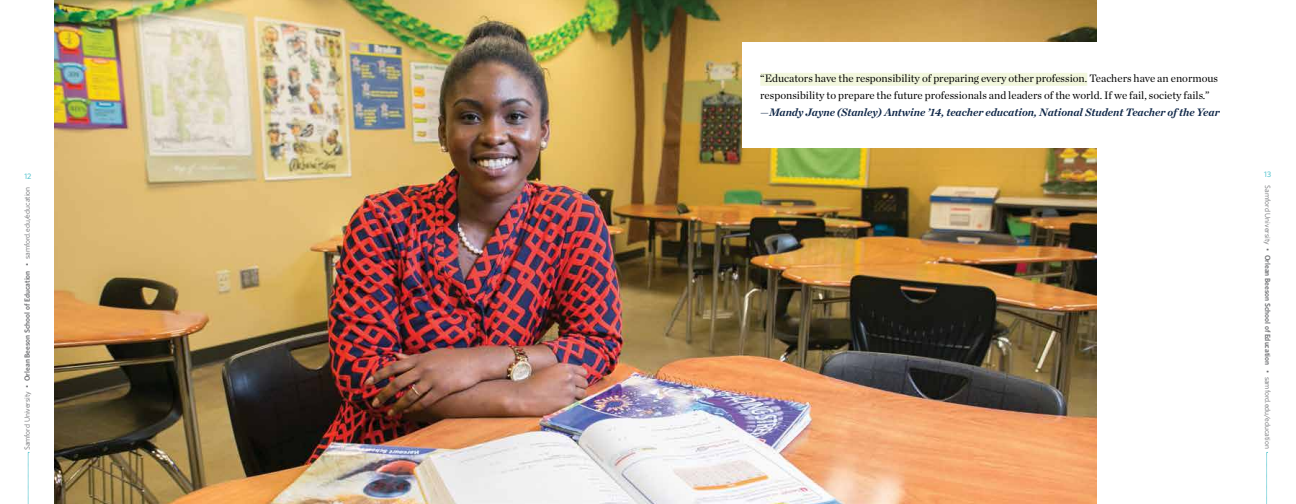
<style>
.page{position:relative;width:1296px;height:504px;background:#fff}
.page>*{position:absolute;margin:0;border:0;box-sizing:border-box;transform-origin:0 0}
.t1{font:11px/17px "Chronicle Deck";color:#000}
.t2{font:italic 700 11px "Chronicle Deck";color:#0f2748}
.t3{font:500 8px "Whitney";color:#5dc7d1}
.t4{font:7.5px "Whitney";color:#6d6e71}
.s1{font-weight:600}
</style>
<div class="page">
<svg style="left:28px;top:452px;width:1px;height:52px"></svg>
<svg style="left:1266px;top:452px;width:2px;height:52px"></svg>
<img style="left:54px;top:0;width:1043px;height:504px">
<div style="left:742px;top:42px;width:488px;height:106px;background:#fff"></div>
<div style="left:760px;top:73px;width:327px;height:13px;background:#f2f7dd"></div>
<p class="t3" style="left:24px;top:171px;width:9px">12</p>
<p class="t4" style="left:22px;top:450px;width:265px;rotate:-90deg">Samford University • <span class="s1">Orlean Beeson School of Education</span> • samford.edu/education</p>
<p class="t1" style="left:760px;top:69px;width:459px">“Educators have the responsibility of preparing every other profession. Teachers have an enormous responsibility to prepare the future professionals and leaders of the world. If we fail, society fails.”</p>
<p class="t2" style="left:760px;top:104px;width:461px">—Mandy Jayne (Stanley) Antwine ’14, teacher education, National Student Teacher of the Year</p>
<p class="t3" style="left:1264px;top:169px;width:8px">13</p>
<p class="t4" style="left:1273px;top:185px;width:265px;rotate:90deg">Samford University • <span class="s1">Orlean Beeson School of Education</span> • samford.edu/education</p>
</div>
